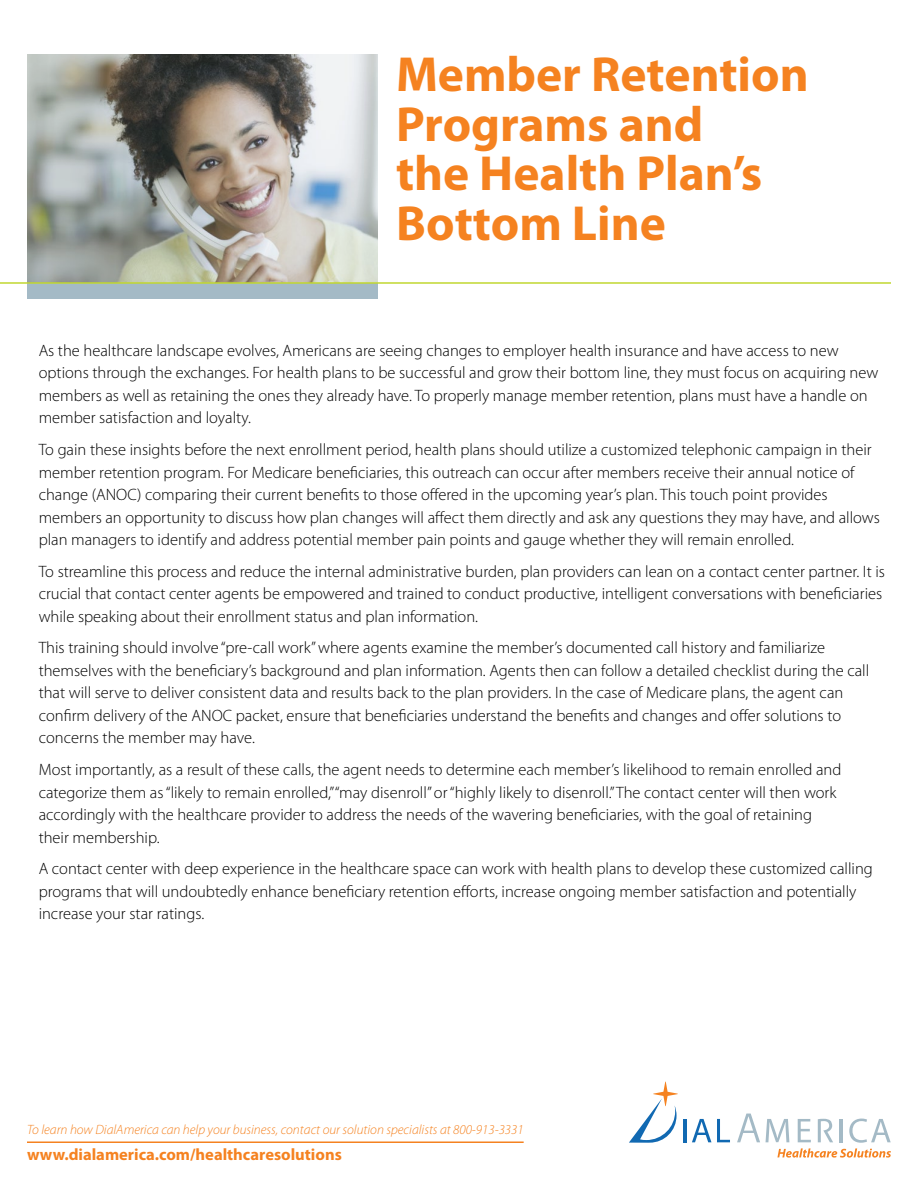
<style>
.page{position:relative;width:918px;height:1188px;background:#fff}
.page>*{position:absolute;margin:0;border:0;box-sizing:border-box;transform-origin:0 0}
.t1{font:700 49.5px/49.5px "Myriad Pro";color:#f58220}
.t2{font:300 16.5px/22.5px "Myriad Pro";color:#000}
.t3{font:700 16.5px "Myriad Pro";color:#f58220}
.t4{font:italic 300 13.5px "Myriad Pro";color:#f58220}
</style>
<div class="page">
<hr style="left:27px;top:1141px;width:497px;height:2px;background:#f58220">
<hr style="left:683px;top:1119px;width:3px;height:23px;background:#1169b2">
<svg style="left:717px;top:1119px;width:13px;height:23px"></svg>
<svg style="left:692px;top:1119px;width:19px;height:23px"></svg>
<svg style="left:629px;top:1082px;width:49px;height:61px"></svg>
<svg style="left:737px;top:1114px;width:23px;height:28px"></svg>
<svg style="left:766px;top:1119px;width:125px;height:39px"></svg>
<div style="left:27px;top:54px;width:351px;height:244px;background:#a4bac6"></div>
<img style="left:27px;top:54px;width:351px;height:228px">
<hr style="left:0;top:282px;width:891px;height:2px;background:#c1d72f">
<h1 class="t1" style="left:396px;top:50px;width:414px">Member Retention<br>Programs and<br>the Health Plan’s<br>Bottom Line</h1>
<p class="t2" style="left:39px;top:339px;width:841px">As the healthcare landscape evolves, Americans are seeing changes to employer health insurance and have access to new options through the exchanges. For health plans to be successful and grow their bottom line, they must focus on acquiring new members as well as retaining the ones they already have. To properly manage member retention, plans must have a handle on member satisfaction and loyalty.</p>
<p class="t2" style="left:39px;top:439px;width:843px">To gain these insights before the next enrollment period, health plans should utilize a customized telephonic campaign in their member retention program. For Medicare beneficiaries, this outreach can occur after members receive their annual notice of change (ANOC) comparing their current benefits to those offered in the upcoming year’s plan. This touch point provides members an opportunity to discuss how plan changes will affect them directly and ask any questions they may have, and allows plan managers to identify and address potential member pain points and gauge whether they will remain enrolled.</p>
<p class="t2" style="left:39px;top:560px;width:848px">To streamline this process and reduce the internal administrative burden, plan providers can lean on a contact center partner. It is crucial that contact center agents be empowered and trained to conduct productive, intelligent conversations with beneficiaries while speaking about their enrollment status and plan information.</p>
<p class="t2" style="left:39px;top:637px;width:832px">This training should involve “pre-call work” where agents examine the member’s documented call history and familiarize themselves with the beneficiary’s background and plan information. Agents then can follow a detailed checklist during the call that will serve to deliver consistent data and results back to the plan providers. In the case of Medicare plans, the agent can confirm delivery of the ANOC packet, ensure that beneficiaries understand the benefits and changes and offer solutions to concerns the member may have.</p>
<p class="t2" style="left:39px;top:759px;width:804px">Most importantly, as a result of these calls, the agent needs to determine each member’s likelihood to remain enrolled and categorize them as “likely to remain enrolled,” “may disenroll” or “highly likely to disenroll.” The contact center will then work accordingly with the healthcare provider to address the needs of the wavering beneficiaries, with the goal of retaining their membership.</p>
<p class="t2" style="left:39px;top:858px;width:836px">A contact center with deep experience in the healthcare space can work with health plans to develop these customized calling programs that will undoubtedly enhance beneficiary retention efforts, increase ongoing member satisfaction and potentially increase your star ratings.</p>
<p class="t4" style="left:27px;top:1122px;width:498px">To learn how DialAmerica can help your business, contact our solution specialists at 800-913-3331</p>
<p class="t3" style="left:27px;top:1146px;width:316px">www.dialamerica.com/healthcaresolutions</p>
</div>
